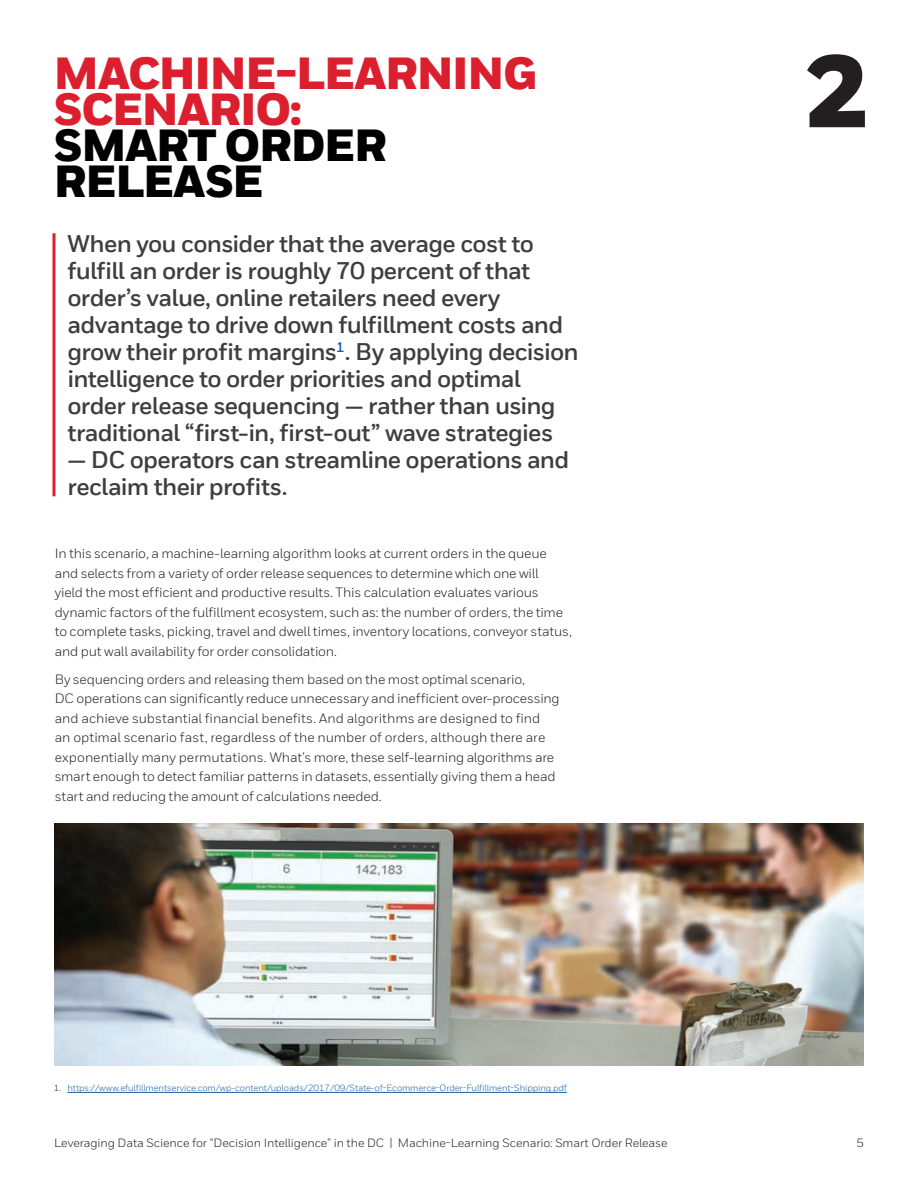
<style>
.page{position:relative;width:918px;height:1188px;background:#fff}
.page>*{position:absolute;margin:0;border:0;box-sizing:border-box;transform-origin:0 0}
._01_Cover__Heading_A{font:900 102px "Honeywell Sans";color:#231f20}
._06_Inside__Heading{font:900 45px/36px "Honeywell Sans";letter-spacing:-.03em;color:#dc1f2e}
._08_Inside__Intro_Te{font:700 24px/27px "Honeywell Sans TT";letter-spacing:-.03em;color:#3e3e3f}
._10_Inside__Body_Tex{font:13.5px/19.5px "Honeywell Sans TT";letter-spacing:-.01em;color:#231f20}
._24_Back__Address_Bl{font:12px "Honeywell Sans";letter-spacing:-.01em;color:#231f20}
.t1{font:9px "Honeywell Sans";letter-spacing:-.01em;color:#175d9e}
.s1{color:#010101}
.s2{color:#231f20}
</style>
<div class="page">
<svg style="left:52px;top:233px;width:4px;height:263px"></svg>
<img style="left:54px;top:824px;width:810px;height:242px">
<hr style="left:67px;top:1092px;width:500px;height:1px;background:#175d9e">
<p class="_06_Inside__Heading" style="left:54px;top:57px;width:485px">MACHINE-LEARNING<br>SCENARIO:<br><span class="s1">SMART ORDER<br>RELEASE</span></p>
<p class="_08_Inside__Intro_Te" style="left:68px;top:231px;width:513px">When you consider that the average cost to fulfill an order is roughly 70 percent of that order’s value, online retailers need every advantage to drive down fulfillment costs and grow their profit margins<sup>1</sup>. By applying decision intelligence to order priorities and optimal order release sequencing — rather than using traditional “first-in, first-out” wave strategies</p>
<p class="_08_Inside__Intro_Te" style="left:68px;top:447px;width:503px">— DC operators can streamline operations and reclaim their profits.</p>
<p class="_10_Inside__Body_Tex" style="left:55px;top:544px;width:519px">In this scenario, a machine-learning algorithm looks at current orders in the queue and selects from a variety of order release sequences to determine which one will<br>yield the most efficient and productive results. This calculation evaluates various dynamic factors of the fulfillment ecosystem, such as: the number of orders, the time to complete tasks, picking, travel and dwell times, inventory locations, conveyor status, and put wall availability for order consolidation.</p>
<p class="_10_Inside__Body_Tex" style="left:55px;top:669px;width:506px">By sequencing orders and releasing them based on the most optimal scenario,<br>DC operations can significantly reduce unnecessary and inefficient over-processing and achieve substantial financial benefits. And algorithms are designed to find<br>an optimal scenario fast, regardless of the number of orders, although there are exponentially many permutations. What’s more, these self-learning algorithms are smart enough to detect familiar patterns in datasets, essentially giving them a head start and reducing the amount of calculations needed.</p>
<p class="t1" style="left:54px;top:1083px;width:514px"><span class="s2">1.</span> https://www.efulfillmentservice.com/wp-content/uploads/2017/09/State-of-Ecommerce-Order-Fulfillment-Shipping.pdf</p>
<p class="_01_Cover__Heading_A" style="left:805px;top:29px;width:65px">2</p>
<p class="_24_Back__Address_Bl" style="left:54px;top:1135px;width:615px">Leveraging Data Science for “Decision Intelligence” in the DC | Machine-Learning Scenario: Smart Order Release</p>
<p class="_24_Back__Address_Bl" style="left:857px;top:1135px;width:9px">5</p>
</div>
